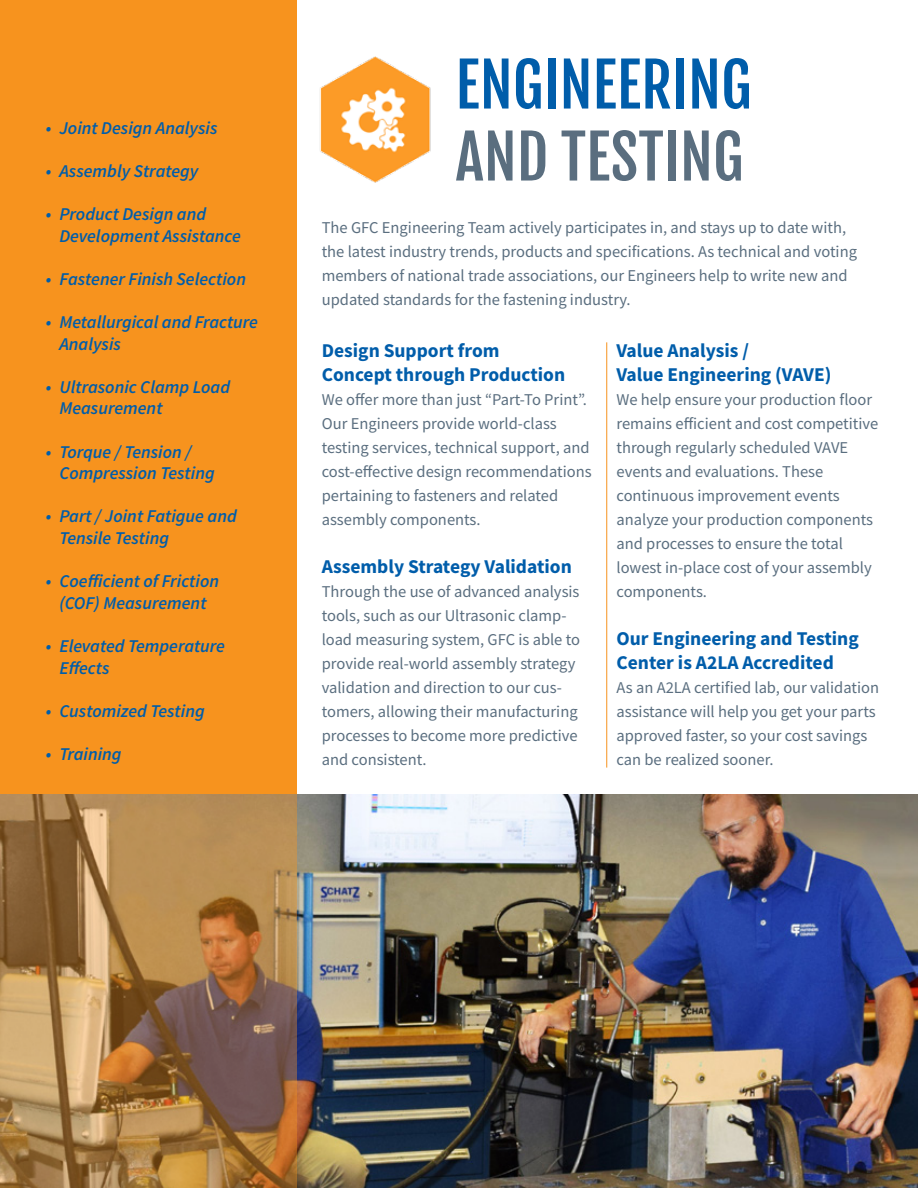
<style>
.page{position:relative;width:918px;height:1188px;background:#fff}
.page>*{position:absolute;margin:0;border:0;box-sizing:border-box;transform-origin:0 0}
.t1{font:60px "Fjalla One";color:#005daa}
.t2{font:60px "Fjalla One";color:#5a6e7f}
.t3{font:700 19.5px/24px "Source Sans Pro";color:#005daa}
.t4{font:italic 600 18px/21.6px "Source Sans Pro";color:#005daa}
.t5{font:16.5px/24px "Source Sans Pro";color:#5a6e7f}
</style>
<div class="page">
<div style="left:0;top:0;width:297px;height:795px;background:#f7931e"></div>
<img style="left:297px;top:795px;width:621px;height:393px">
<img style="left:320px;top:56px;width:111px;height:127px">
<svg style="left:0;top:795px;width:297px;height:393px;background:#a57c4c"></svg>
<hr style="left:606px;top:342px;width:1px;height:426px;background:#f7931e">
<p class="t4" style="left:46px;top:117px;width:173px">• Joint Design Analysis</p>
<p class="t4" style="left:46px;top:160px;width:154px">• Assembly Strategy</p>
<p class="t4" style="left:59px;top:203px;width:183px;text-indent:-13px">• Product Design and<br>Development Assistance</p>
<p class="t4" style="left:46px;top:268px;width:202px">• Fastener Finish Selection</p>
<p class="t4" style="left:59px;top:311px;width:200px;text-indent:-13px">• Metallurgical and Fracture<br>Analysis</p>
<p class="t4" style="left:59px;top:376px;width:172px;text-indent:-13px">• Ultrasonic Clamp Load<br>Measurement</p>
<p class="t4" style="left:59px;top:441px;width:157px;text-indent:-13px">• Torque / Tension /<br>Compression Testing</p>
<p class="t4" style="left:59px;top:505px;width:179px;text-indent:-13px">• Part / Joint Fatigue and<br>Tensile Testing</p>
<p class="t4" style="left:46px;top:570px;width:175px;text-align:center">• Coefficient of Friction (COF) Measurement</p>
<p class="t4" style="left:59px;top:635px;width:167px;text-indent:-13px">• Elevated Temperature<br>Effects</p>
<p class="t4" style="left:46px;top:700px;width:160px">• Customized Testing</p>
<p class="t4" style="left:46px;top:743px;width:77px">• Training</p>
<h1 class="t1" style="left:455px;top:48px;width:298px">ENGINEERING</h1>
<h1 class="t2" style="left:455px;top:120px;width:290px">AND TESTING</h1>
<p class="t5" style="left:322px;top:215px;width:537px">The GFC Engineering Team actively participates in, and stays up to date with, the latest industry trends, products and specifications. As technical and voting members of national trade associations, our Engineers help to write new and updated standards for the fastening industry.</p>
<p class="t3" style="left:322px;top:338px;width:245px">Design Support from<br>Concept through Production</p>
<p class="t5" style="left:322px;top:387px;width:271px">We offer more than just “Part-To Print”.<br>Our Engineers provide world-class testing services, technical support, and cost-effective design recommendations pertaining to fasteners and related assembly components.</p>
<p class="t3" style="left:322px;top:554px;width:252px">Assembly Strategy Validation</p>
<p class="t5" style="left:322px;top:579px;width:260px">Through the use of advanced analysis tools, such as our Ultrasonic clamp&shy;load measuring system, GFC is able to provide real-world assembly strategy validation and direction to our cus&shy;tomers, allowing their manufacturing processes to become more predictive and consistent.</p>
<p class="t3" style="left:616px;top:338px;width:216px">Value Analysis /<br>Value Engineering (VAVE)</p>
<p class="t5" style="left:616px;top:387px;width:263px">We help ensure your production floor remains efficient and cost competitive through regularly scheduled VAVE events and evaluations. These continuous improvement events analyze your production components and processes to ensure the total lowest in-place cost of your assembly components.</p>
<p class="t3" style="left:616px;top:626px;width:244px">Our Engineering and Testing<br>Center is A2LA Accredited</p>
<p class="t5" style="left:616px;top:675px;width:264px">As an A2LA certified lab, our validation assistance will help you get your parts approved faster, so your cost savings can be realized sooner.</p>
</div>
